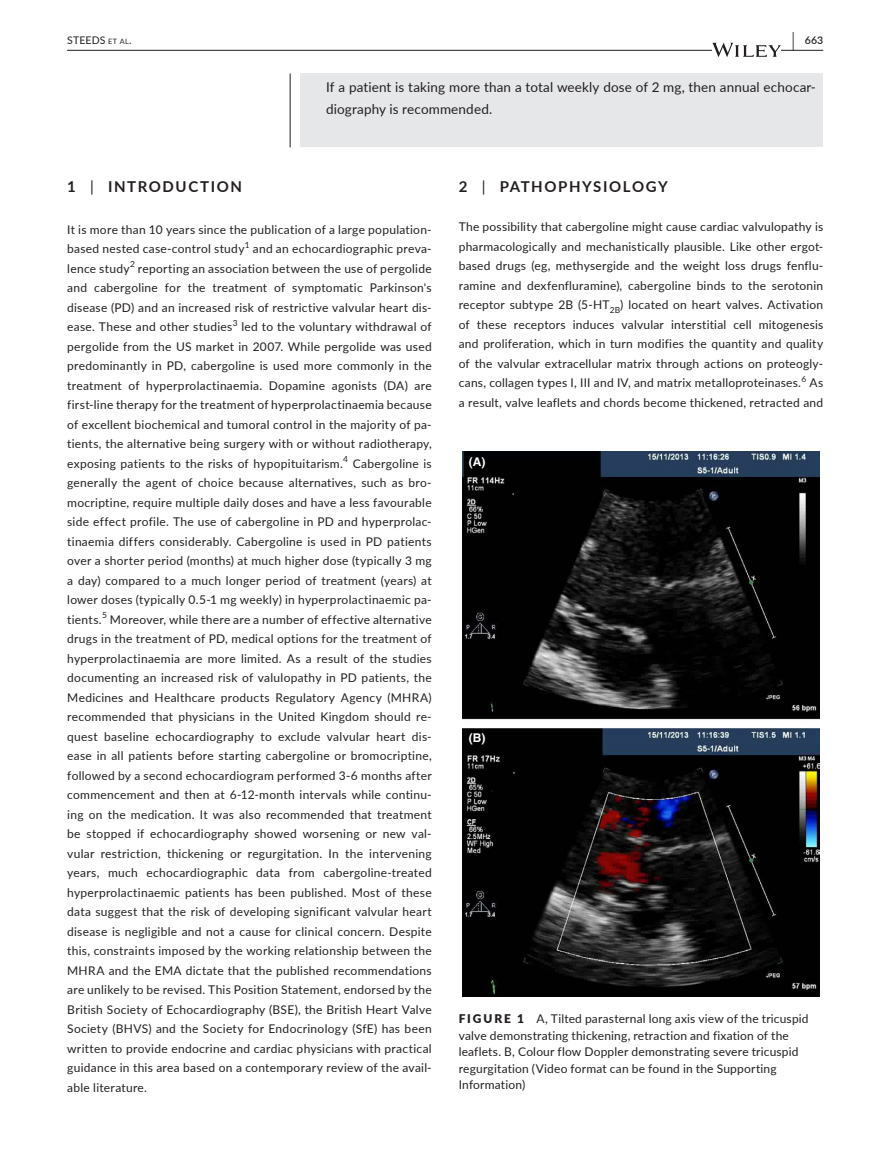
<style>
.page{position:relative;width:893px;height:1174px;background:#fff}
.page>*{position:absolute;margin:0;border:0;box-sizing:border-box;transform-origin:0 0}
.t1{font:600 19.5px "Lato";color:#231f20;scale:.48 1}
.t2{font:700 15px "Lato";letter-spacing:.105em;color:#231f20}
.t3{font:13.5px/22.5px "Lato";letter-spacing:.01em;color:#231f20}
.t4{font:12px/19.5px "Lato";letter-spacing:.02em;color:#231f20;text-align:justify}
.t5{font:700 12px "Helvetica";color:#fff}
.t6{font:10.5px "Lato";letter-spacing:.01em;color:#231f20}
.t7{font:600 10.5px "Lato";color:#231f20}
.t8{font:8.4px "Lato";color:#231f20}
.s1{font-size:7.35px}
.s2{font-weight:400}
.s3{font-weight:900}
</style>
<div class="page">
<hr style="left:67px;top:50px;width:756px;height:1px;background:#231f20">
<svg style="left:712px;top:43px;width:69px;height:14px"></svg>
<div style="left:301px;top:73px;width:522px;height:74px;background:#e6e7e9"></div>
<hr style="left:290px;top:73px;width:1px;height:74px;background:#231f20">
<img style="left:462px;top:451px;width:358px;height:545px">
<h1 class="t1" style="left:792px;top:26px;width:7px">|</h1>
<p class="t6" style="left:67px;top:33px;width:66px">STEEDS <span class="s1">et al</span>.</p>
<p class="t7" style="left:805px;top:33px;width:20px">663</p>
<p class="t3" style="left:326px;top:75px;width:491px">If a patient is taking more than a total weekly dose of 2 mg, then annual echocar‐ diography is recommended.</p>
<p class="t2" style="left:67px;top:176px;width:176px">1 <span class="s2">|</span> INTRODUCTION</p>
<p class="t4" style="left:67px;top:219px;width:366px">It is more than 10 years since the publication of a large population‐ based nested case‐control study</p>
<p class="t8" style="left:245px;top:239px;width:6px">1</p>
<p class="t4" style="left:253px;top:238px;width:180px">and an echocardiographic preva‐</p>
<p class="t4" style="left:67px;top:258px;width:64px">lence study</p>
<p class="t8" style="left:130px;top:258px;width:6px">2</p>
<p class="t4" style="left:67px;top:258px;width:366px;text-indent:71px">reporting an association between the use of pergolide and cabergoline for the treatment of symptomatic Parkinson's disease (PD) and an increased risk of restrictive valvular heart dis‐ ease. These and other studies</p>
<p class="t8" style="left:233px;top:317px;width:6px">3</p>
<p class="t4" style="left:67px;top:316px;width:366px;text-indent:174px">led to the voluntary withdrawal of pergolide from the US market in 2007. While pergolide was used predominantly in PD, cabergoline is used more commonly in the treatment of hyperprolactinaemia. Dopamine agonists (DA) are first‐line therapy for the treatment of hyperprolactinaemia because of excellent biochemical and tumoral control in the majority of pa‐ tients, the alternative being surgery with or without radiotherapy, exposing patients to the risks of hypopituitarism.</p>
<p class="t8" style="left:343px;top:453px;width:6px">4</p>
<p class="t4" style="left:67px;top:453px;width:366px;text-indent:285px">Cabergoline is generally the agent of choice because alternatives, such as bro‐ mocriptine, require multiple daily doses and have a less favourable side effect profile. The use of cabergoline in PD and hyperprolac‐ tinaemia differs considerably. Cabergoline is used in PD patients over a shorter period (months) at much higher dose (typically 3 mg a day) compared to a much longer period of treatment (years) at lower doses (typically 0.5‐1 mg weekly) in hyperprolactinaemic pa‐ tients.</p>
<p class="t8" style="left:102px;top:609px;width:6px">5</p>
<p class="t4" style="left:67px;top:609px;width:366px;text-indent:43px">Moreover, while there are a number of effective alternative drugs in the treatment of PD, medical options for the treatment of hyperprolactinaemia are more limited. As a result of the studies documenting an increased risk of valulopathy in PD patients, the Medicines and Healthcare products Regulatory Agency (MHRA) recommended that physicians in the United Kingdom should re‐ quest baseline echocardiography to exclude valvular heart dis‐ ease in all patients before starting cabergoline or bromocriptine, followed by a second echocardiogram performed 3‐6 months after commencement and then at 6‐12‐month intervals while continu‐ ing on the medication. It was also recommended that treatment be stopped if echocardiography showed worsening or new val‐ vular restriction, thickening or regurgitation. In the intervening years, much echocardiographic data from cabergoline‐treated hyperprolactinaemic patients has been published. Most of these data suggest that the risk of developing significant valvular heart disease is negligible and not a cause for clinical concern. Despite this, constraints imposed by the working relationship between the MHRA and the EMA dictate that the published recommendations are unlikely to be revised. This Position Statement, endorsed by the British Society of Echocardiography (BSE), the British Heart Valve Society (BHVS) and the Society for Endocrinology (SfE) has been written to provide endocrine and cardiac physicians with practical guidance in this area based on a contemporary review of the avail‐ able literature.</p>
<p class="t2" style="left:459px;top:176px;width:211px">2 <span class="s2">|</span> PATHOPHYSIOLOGY</p>
<p class="t4" style="left:459px;top:217px;width:366px">The possibility that cabergoline might cause cardiac valvulopathy is pharmacologically and mechanistically plausible. Like other ergot‐ based drugs (eg, methysergide and the weight loss drugs fenflu‐ ramine and dexfenfluramine), cabergoline binds to the serotonin receptor subtype 2B (5‐HT<sub>2B</sub>) located on heart valves. Activation of these receptors induces valvular interstitial cell mitogenesis and proliferation, which in turn modifies the quantity and quality of the valvular extracellular matrix through actions on proteogly‐ cans, collagen types I, III and IV, and matrix metalloproteinases.<sup>6</sup> As a result, valve leaflets and chords become thickened, retracted and</p>
<p class="t5" style="left:469px;top:454px;width:18px">(A)</p>
<p class="t5" style="left:469px;top:730px;width:18px">(B)</p>
<p class="t4" style="left:459px;top:1010px;width:351px;line-height:16.5px;text-align:left"><span class="s3">FIGURE 1</span> A, Tilted parasternal long axis view of the tricuspid valve demonstrating thickening, retraction and fixation of the leaflets. B, Colour flow Doppler demonstrating severe tricuspid regurgitation (Video format can be found in the Supporting Information)</p>
</div>
